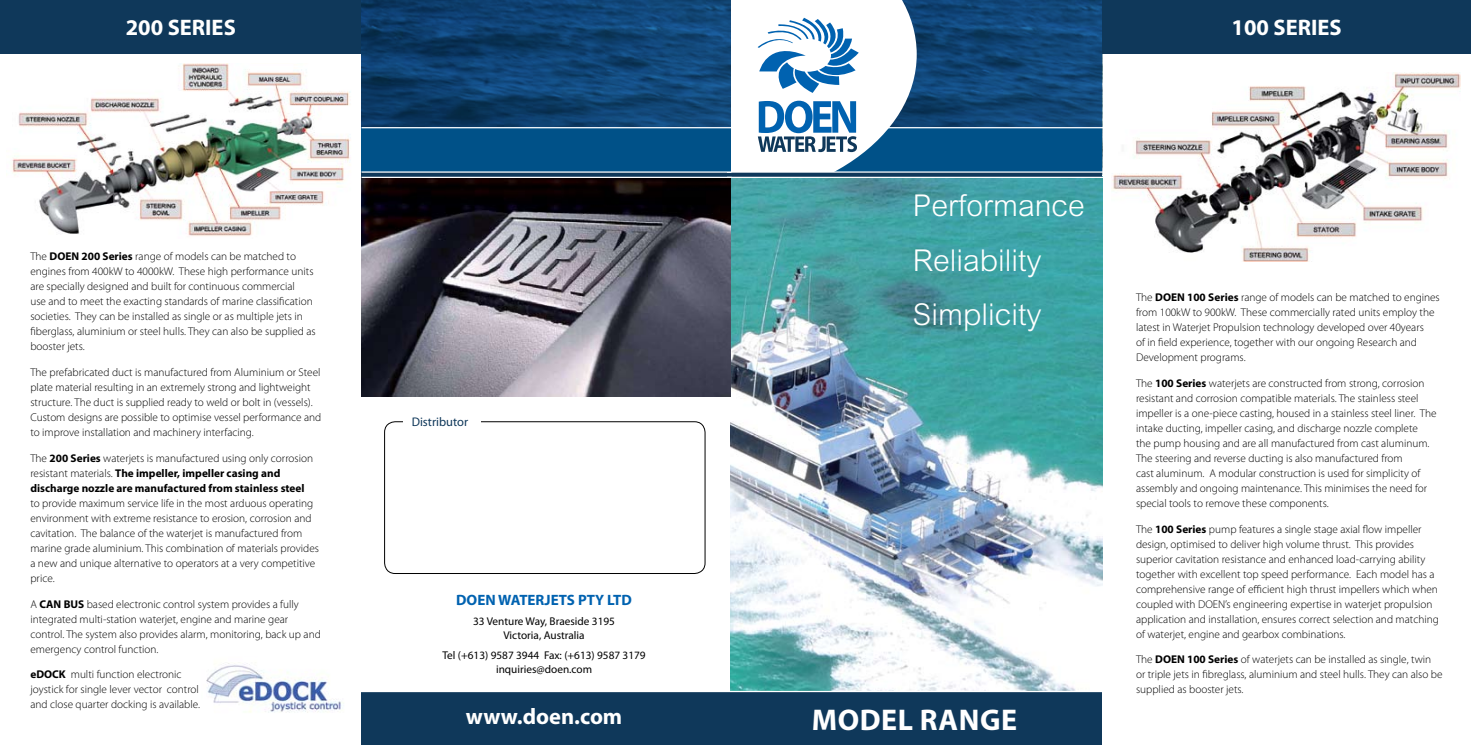
<style>
.page{position:relative;width:1471px;height:745px;background:#fff}
.page>*{position:absolute;margin:0;border:0;box-sizing:border-box;transform-origin:0 0}
.t1{font:300 30px/54.5px "M Arial";color:#fff}
.t2{font:700 30px "Myriad Pro";letter-spacing:.02em;color:#fff}
.t3{font:700 22.5px "Myriad Pro";color:#fff}
.t4{font:700 15px "Myriad Pro";color:#0062b0}
.t5{font:12.5px "Myriad Pro";color:#0f385a}
.t6{font:300 11.25px/15px "Myriad Pro";color:#000}
.t7{font:700 11.25px/15px "Myriad Pro";color:#000}
.t8{font:11.25px/13.5px "Myriad Pro";color:#000;text-align:center}
.s1{font-weight:700}
.s2{font-weight:300}
</style>
<div class="page">
<div style="left:0;top:0;width:361px;height:53px;background:#0f385a"></div>
<div style="left:1102px;top:0;width:368px;height:53px;background:#0f385a"></div>
<svg style="left:916px;top:0;width:186px;height:127px;background:#114677"></svg>
<img style="left:12px;top:63px;width:339px;height:173px">
<img style="left:1111px;top:72px;width:349px;height:189px">
<div style="left:726px;top:128px;width:376px;height:44px;background:#005188"></div>
<svg style="left:731px;top:0;width:185px;height:171px"></svg>
<img style="left:731px;top:178px;width:371px;height:512px">
<div style="left:726px;top:691px;width:376px;height:53px;background:#0f385a"></div>
<div style="left:726px;top:172px;width:376px;height:5px;background:#0f385a"></div>
<hr style="left:724px;top:171px;width:382px;height:1px;background:#fff">
<svg style="left:757px;top:18px;width:101px;height:75px"></svg>
<svg style="left:758px;top:101px;width:99px;height:51px"></svg>
<svg style="left:361px;top:0;width:370px;height:127px;background:#0e4170"></svg>
<div style="left:361px;top:128px;width:370px;height:44px;background:#005188"></div>
<div style="left:361px;top:691px;width:378px;height:53px;background:#0f385a"></div>
<div style="left:361px;top:172px;width:365px;height:5px;background:#0f385a"></div>
<hr style="left:361px;top:171px;width:370px;height:1px;background:#fff">
<img style="left:361px;top:178px;width:370px;height:218px">
<div style="left:384px;top:421px;width:321px;height:152px;border:1px solid #000;border-radius:11px"></div>
<div style="left:403px;top:413px;width:78px;height:20px;background:#fff"></div>
<img style="left:206px;top:663px;width:136px;height:50px">
<h2 class="t3" style="left:126px;top:13px;width:112px">200 SERIES</h2>
<p class="t6" style="left:30px;top:249px;width:287px">The <span class="s1">DOEN 200 Series</span> range of models can be matched to engines from 400kW to 4000kW. These high performance units are specially designed and built for continuous commercial<br>use and to meet the exacting standards of marine classification societies. They can be installed as single or as multiple jets in fiberglass, aluminium or steel hulls. They can also be supplied as booster jets.</p>
<p class="t6" style="left:30px;top:364px;width:292px">The prefabricated duct is manufactured from Aluminium or Steel plate material resulting in an extremely strong and lightweight structure. The duct is supplied ready to weld or bolt in (vessels).<br>Custom designs are possible to optimise vessel performance and to improve installation and machinery interfacing.</p>
<p class="t7" style="left:30px;top:450px;width:284px"><span class="s2">The</span> 200 Series <span class="s2">waterjets is manufactured using only corrosion resistant materials.</span> The impeller, impeller casing and discharge nozzle are manufactured from stainless steel</p>
<p class="t6" style="left:30px;top:495px;width:290px">to provide maximum service life in the most arduous operating environment with extreme resistance to erosion, corrosion and cavitation. The balance of the waterjet is manufactured from marine grade aluminium. This combination of materials provides a new and unique alternative to operators at a very competitive price.</p>
<p class="t6" style="left:30px;top:595px;width:292px">A <span class="s1">CAN BUS</span> based electronic control system provides a fully integrated multi-station waterjet, engine and marine gear control. The system also provides alarm, monitoring, back up and emergency control function.</p>
<p class="t6" style="left:30px;top:666px;width:171px"><span class="s1">eDOCK</span> multi function electronic joystick for single lever vector control and close quarter docking is available.</p>
<p class="t5" style="left:412px;top:414px;width:58px">Distributor</p>
<h3 class="t4" style="left:456px;top:589px;width:177px">DOEN WATERJETS PTY LTD</h3>
<p class="t8" style="left:473px;top:614px;width:143px">33 Venture Way, Braeside 3195<br>Victoria, Australia</p>
<p class="t8" style="left:442px;top:648px;width:205px">Tel (+613) 9587 3944 Fax: (+613) 9587 3179 inquiries@doen.com</p>
<h2 class="t3" style="left:466px;top:701px;width:158px">www.doen.com</h2>
<h2 class="t3" style="left:1231px;top:13px;width:112px">100 SERIES</h2>
<h1 class="t1" style="left:913px;top:178px;width:173px">Performance<br>Reliability<br>Simplicity</h1>
<h1 class="t2" style="left:811px;top:699px;width:207px">MODEL RANGE</h1>
<p class="t6" style="left:1136px;top:289px;width:305px">The <span class="s1">DOEN 100 Series</span> range of models can be matched to engines from 100kW to 900kW. These commercially rated units employ the latest in Waterjet Propulsion technology developed over 40years<br>of in field experience, together with our ongoing Research and Development programs.</p>
<p class="t6" style="left:1136px;top:375px;width:302px">The <span class="s1">100 Series</span> waterjets are constructed from strong, corrosion resistant and corrosion compatible materials. The stainless steel impeller is a one-piece casting, housed in a stainless steel liner. The intake ducting, impeller casing, and discharge nozzle complete<br>the pump housing and are all manufactured from cast aluminum.<br>The steering and reverse ducting is also manufactured from<br>cast aluminum. A modular construction is used for simplicity of assembly and ongoing maintenance. This minimises the need for special tools to remove these components.</p>
<p class="t6" style="left:1136px;top:521px;width:304px">The <span class="s1">100 Series</span> pump features a single stage axial flow impeller design, optimised to deliver high volume thrust. This provides superior cavitation resistance and enhanced load-carrying ability together with excellent top speed performance. Each model has a comprehensive range of efficient high thrust impellers which when coupled with DOEN’s engineering expertise in waterjet propulsion application and installation, ensures correct selection and matching of waterjet, engine and gearbox combinations.</p>
<p class="t6" style="left:1136px;top:651px;width:308px">The <span class="s1">DOEN 100 Series</span> of waterjets can be installed as single, twin or triple jets in fibreglass, aluminium and steel hulls. They can also be supplied as booster jets.</p>
</div>
